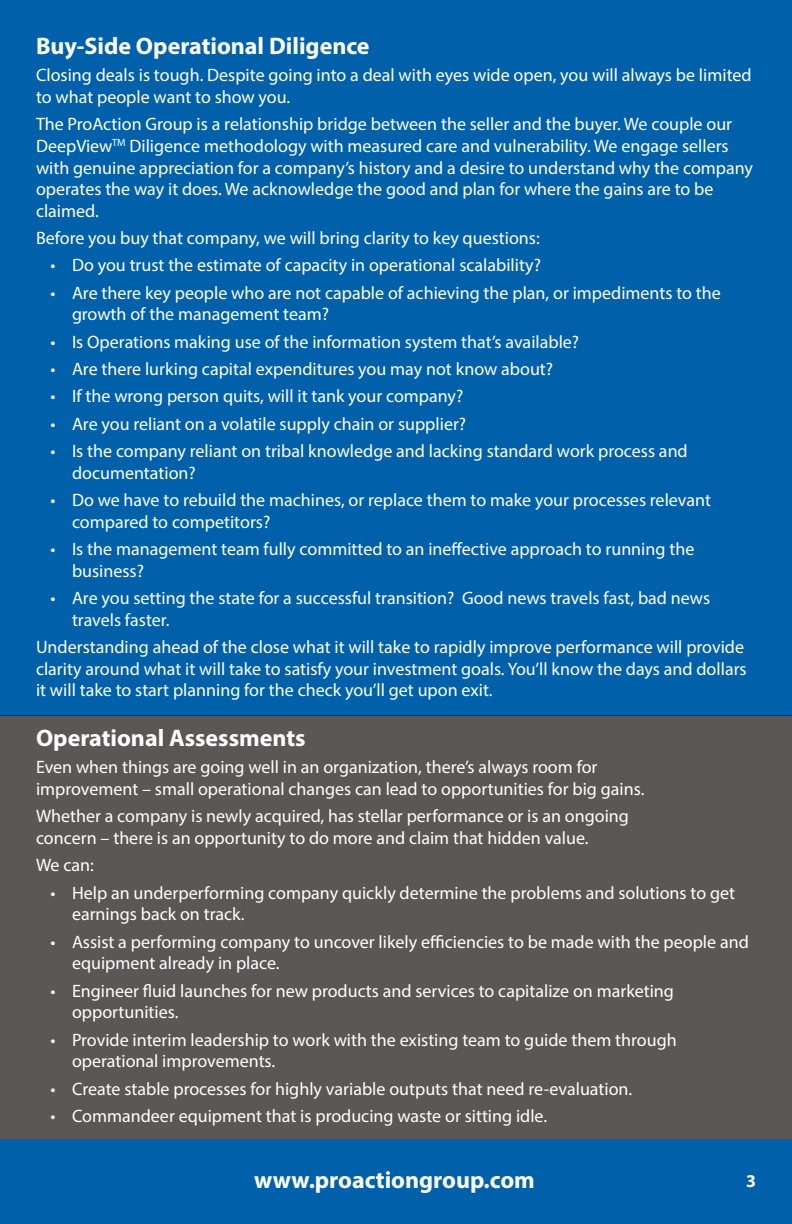
<style>
.page{position:relative;width:792px;height:1224px;background:#fff}
.page>*{position:absolute;margin:0;border:0;box-sizing:border-box;transform-origin:0 0}
.t1{font:700 24px "Myriad Pro";color:#fff}
.t2{font:18px/21.6px "Myriad Pro";color:#fff}
.t3{font:700 18px "Myriad Pro";color:#fff}
</style>
<div class="page">
<div style="left:0;top:1139px;width:792px;height:85px;background:#0061aa"></div>
<div style="left:0;top:0;width:792px;height:716px;background:#0061aa"></div>
<div style="left:0;top:716px;width:792px;height:423px;background:#5a5757"></div>
<p class="t1" style="left:36px;top:30px;width:335px">Buy-Side Operational Diligence</p>
<p class="t2" style="left:36px;top:64px;width:717px">Closing deals is tough. Despite going into a deal with eyes wide open, you will always be limited to what people want to show you.</p>
<p class="t2" style="left:36px;top:113px;width:719px">The ProAction Group is a relationship bridge between the seller and the buyer. We couple our DeepView<sup>TM</sup> Diligence methodology with measured care and vulnerability. We engage sellers with genuine appreciation for a company’s history and a desire to understand why the company operates the way it does. We acknowledge the good and plan for where the gains are to be claimed.</p>
<p class="t2" style="left:36px;top:227px;width:505px">Before you buy that company, we will bring clarity to key questions:</p>
<p class="t2" style="left:50px;top:254px;width:492px">• Do you trust the estimate of capacity in operational scalability?</p>
<p class="t2" style="left:72px;top:282px;width:650px;text-indent:-22px">• Are there key people who are not capable of achieving the plan, or impediments to the growth of the management team?</p>
<p class="t2" style="left:50px;top:331px;width:530px">• Is Operations making use of the information system that’s available?</p>
<p class="t2" style="left:50px;top:358px;width:504px">• Are there lurking capital expenditures you may not know about?</p>
<p class="t2" style="left:50px;top:385px;width:415px">• If the wrong person quits, will it tank your company?</p>
<p class="t2" style="left:50px;top:413px;width:417px">• Are you reliant on a volatile supply chain or supplier?</p>
<p class="t2" style="left:72px;top:440px;width:617px;text-indent:-22px">• Is the company reliant on tribal knowledge and lacking standard work process and documentation?</p>
<p class="t2" style="left:72px;top:489px;width:641px;text-indent:-22px">• Do we have to rebuild the machines, or replace them to make your processes relevant compared to competitors?</p>
<p class="t2" style="left:72px;top:538px;width:624px;text-indent:-22px">• Is the management team fully committed to an ineffective approach to running the business?</p>
<p class="t2" style="left:72px;top:587px;width:640px;text-indent:-22px">• Are you setting the state for a successful transition? Good news travels fast, bad news travels faster.</p>
<p class="t2" style="left:36px;top:636px;width:712px">Understanding ahead of the close what it will take to rapidly improve performance will provide clarity around what it will take to satisfy your investment goals. You’ll know the days and dollars it will take to start planning for the check you’ll get upon exit.</p>
<p class="t1" style="left:36px;top:722px;width:271px">Operational Assessments</p>
<p class="t2" style="left:36px;top:756px;width:610px">Even when things are going well in an organization, there’s always room for improvement – small operational changes can lead to opportunities for big gains.</p>
<p class="t2" style="left:36px;top:805px;width:595px">Whether a company is newly acquired, has stellar performance or is an ongoing concern – there is an opportunity to do more and claim that hidden value.</p>
<p class="t2" style="left:36px;top:854px;width:59px">We can:</p>
<p class="t2" style="left:72px;top:882px;width:665px;text-indent:-22px">• Help an underperforming company quickly determine the problems and solutions to get earnings back on track.</p>
<p class="t2" style="left:72px;top:931px;width:678px;text-indent:-22px">• Assist a performing company to uncover likely efficiencies to be made with the people and equipment already in place.</p>
<p class="t2" style="left:72px;top:980px;width:604px;text-indent:-22px">• Engineer fluid launches for new products and services to capitalize on marketing opportunities.</p>
<p class="t2" style="left:72px;top:1028px;width:606px;text-indent:-22px">• Provide interim leadership to work with the existing team to guide them through operational improvements.</p>
<p class="t2" style="left:50px;top:1077px;width:583px">• Create stable processes for highly variable outputs that need re-evaluation.</p>
<p class="t2" style="left:50px;top:1105px;width:498px">• Commandeer equipment that is producing waste or sitting idle.</p>
<h1 class="t1" style="left:254px;top:1165px;width:282px">www.proactiongroup.com</h1>
<p class="t3" style="left:746px;top:1169px;width:11px">3</p>
</div>
